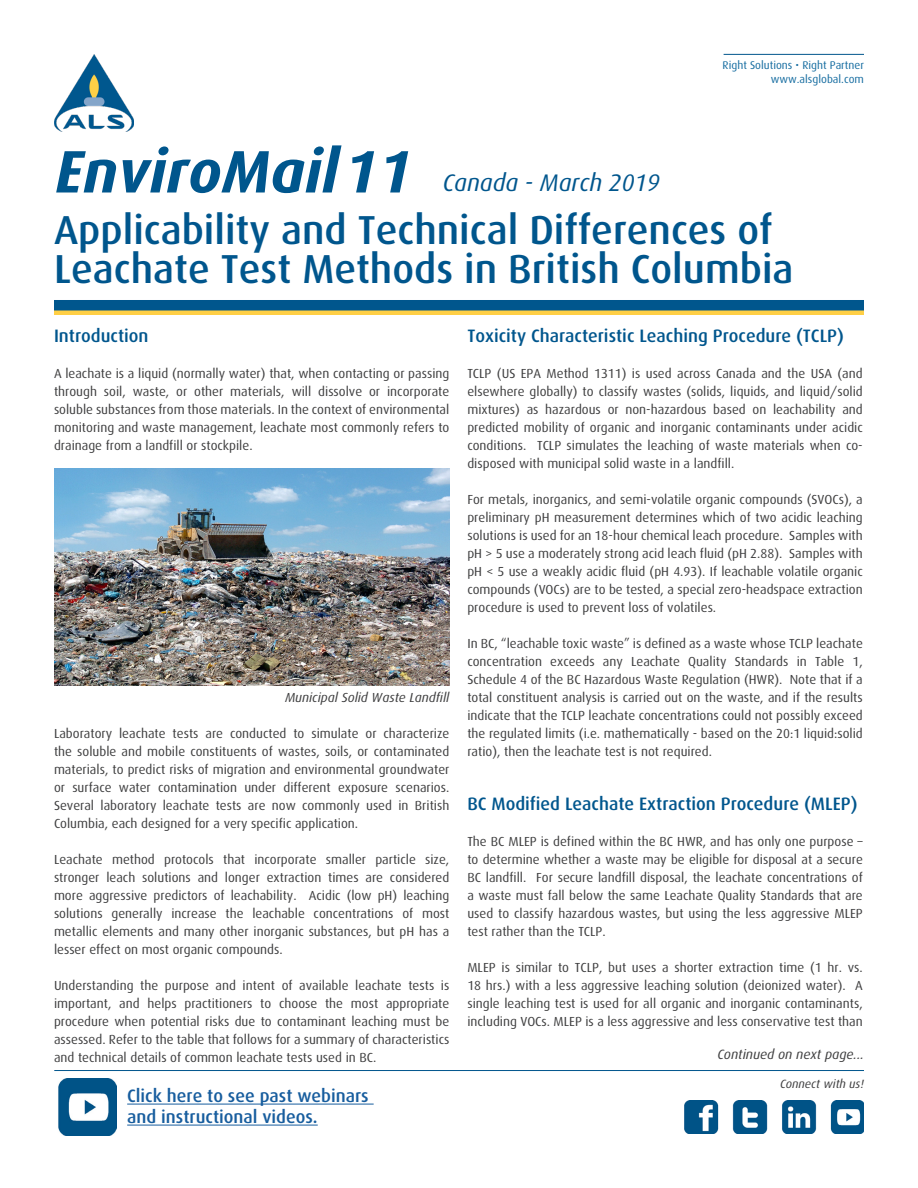
<style>
.page{position:relative;width:918px;height:1188px;background:#fff}
.page>*{position:absolute;margin:0;border:0;box-sizing:border-box;transform-origin:0 0}
.t1{font:italic 700 60px "Dax";color:#00568d}
.t2{font:500 40.5px/39px "Dax";color:#00568d}
.t3{font:italic 24px "Dax";color:#00568d}
.t4{font:500 18px "Dax";color:#00568d}
.t5{font:500 18px/21px "Dax";color:#175d9e}
.t6{font:italic 13.5px "Dax";color:#3e3e3f}
.t7{font:13.2px/18px "Dax";color:#3e3e3f;text-align:justify}
.t8{font:italic 13.2px "Dax";color:#3e3e3f}
.t9{font:italic 12px "Dax";color:#3e3e3f}
.t10{font:11.25px/14.4px "Dax";color:#156ca0;text-align:right}
</style>
<div class="page">
<hr style="left:127px;top:1104px;width:247px;height:1px;background:#175d9e">
<hr style="left:127px;top:1125px;width:191px;height:1px;background:#175d9e">
<hr style="left:724px;top:54px;width:140px;height:1px;background:#00568d">
<img style="left:54px;top:54px;width:80px;height:78px">
<hr style="left:54px;top:1070px;width:810px;height:1px;background:#00568d">
<img style="left:684px;top:1100px;width:180px;height:34px">
<div style="left:54px;top:310px;width:810px;height:5px;background:#ffcf45"></div>
<div style="left:54px;top:300px;width:810px;height:10px;background:#00568d"></div>
<img style="left:58px;top:1079px;width:59px;height:57px">
<img style="left:54px;top:468px;width:395px;height:217px">
<p class="t1" style="left:55px;top:138px;width:359px">EnviroMail11</p>
<p class="t3" style="left:443px;top:169px;width:219px">Canada - March 2019</p>
<p class="t10" style="left:723px;top:58px;width:143px">Right Solutions • Right Partner www.alsglobal.com</p>
<p class="t2" style="left:54px;top:211px;width:741px">Applicability and Technical Differences of<br>Leachate Test Methods in British Columbia</p>
<p class="t4" style="left:54px;top:326px;width:96px">Introduction</p>
<p class="t7" style="left:54px;top:365px;width:397px">A leachate is a liquid (normally water) that, when contacting or passing through soil, waste, or other materials, will dissolve or incorporate soluble substances from those materials. In the context of environmental monitoring and waste management, leachate most commonly refers to drainage from a landfill or stockpile.</p>
<p class="t8" style="left:285px;top:690px;width:166px">Municipal Solid Waste Landfill</p>
<p class="t7" style="left:54px;top:725px;width:397px">Laboratory leachate tests are conducted to simulate or characterize the soluble and mobile constituents of wastes, soils, or contaminated materials, to predict risks of migration and environmental groundwater or surface water contamination under different exposure scenarios.<br>Several laboratory leachate tests are now commonly used in British Columbia, each designed for a very specific application.</p>
<p class="t7" style="left:54px;top:851px;width:397px">Leachate method protocols that incorporate smaller particle size, stronger leach solutions and longer extraction times are considered more aggressive predictors of leachability. Acidic (low pH) leaching solutions generally increase the leachable concentrations of most metallic elements and many other inorganic substances, but pH has a lesser effect on most organic compounds.</p>
<p class="t7" style="left:54px;top:977px;width:397px">Understanding the purpose and intent of available leachate tests is important, and helps practitioners to choose the most appropriate procedure when potential risks due to contaminant leaching must be assessed. Refer to the table that follows for a summary of characteristics and technical details of common leachate tests used in BC.</p>
<p class="t5" style="left:127px;top:1086px;width:243px">Click here to see past webinars and instructional videos.</p>
<p class="t4" style="left:467px;top:326px;width:378px">Toxicity Characteristic Leaching Procedure (TCLP)</p>
<p class="t7" style="left:467px;top:365px;width:397px">TCLP (US EPA Method 1311) is used across Canada and the USA (and elsewhere globally) to classify wastes (solids, liquids, and liquid/solid mixtures) as hazardous or non-hazardous based on leachability and predicted mobility of organic and inorganic contaminants under acidic conditions. TCLP simulates the leaching of waste materials when co&shy;disposed with municipal solid waste in a landfill.</p>
<p class="t7" style="left:467px;top:491px;width:397px">For metals, inorganics, and semi-volatile organic compounds (SVOCs), a preliminary pH measurement determines which of two acidic leaching solutions is used for an 18-hour chemical leach procedure. Samples with pH &gt; 5 use a moderately strong acid leach fluid (pH 2.88). Samples with pH &lt; 5 use a weakly acidic fluid (pH 4.93). If leachable volatile organic compounds (VOCs) are to be tested, a special zero-headspace extraction procedure is used to prevent loss of volatiles.</p>
<p class="t7" style="left:467px;top:635px;width:397px">In BC, “leachable toxic waste” is defined as a waste whose TCLP leachate concentration exceeds any Leachate Quality Standards in Table 1, Schedule 4 of the BC Hazardous Waste Regulation (HWR). Note that if a total constituent analysis is carried out on the waste, and if the results indicate that the TCLP leachate concentrations could not possibly exceed the regulated limits (i.e. mathematically - based on the 20:1 liquid:solid ratio), then the leachate test is not required.</p>
<p class="t4" style="left:467px;top:794px;width:392px">BC Modified Leachate Extraction Procedure (MLEP)</p>
<p class="t7" style="left:467px;top:833px;width:397px">The BC MLEP is defined within the BC HWR, and has only one purpose – to determine whether a waste may be eligible for disposal at a secure BC landfill. For secure landfill disposal, the leachate concentrations of a waste must fall below the same Leachate Quality Standards that are used to classify hazardous wastes, but using the less aggressive MLEP test rather than the TCLP.</p>
<p class="t7" style="left:467px;top:959px;width:397px">MLEP is similar to TCLP, but uses a shorter extraction time (1 hr. vs.<br>18 hrs.) with a less aggressive leaching solution (deionized water). A single leaching test is used for all organic and inorganic contaminants, including VOCs. MLEP is a less aggressive and less conservative test than</p>
<p class="t6" style="left:717px;top:1047px;width:148px">Continued on next page...</p>
<p class="t9" style="left:780px;top:1078px;width:85px">Connect with us!</p>
</div>
